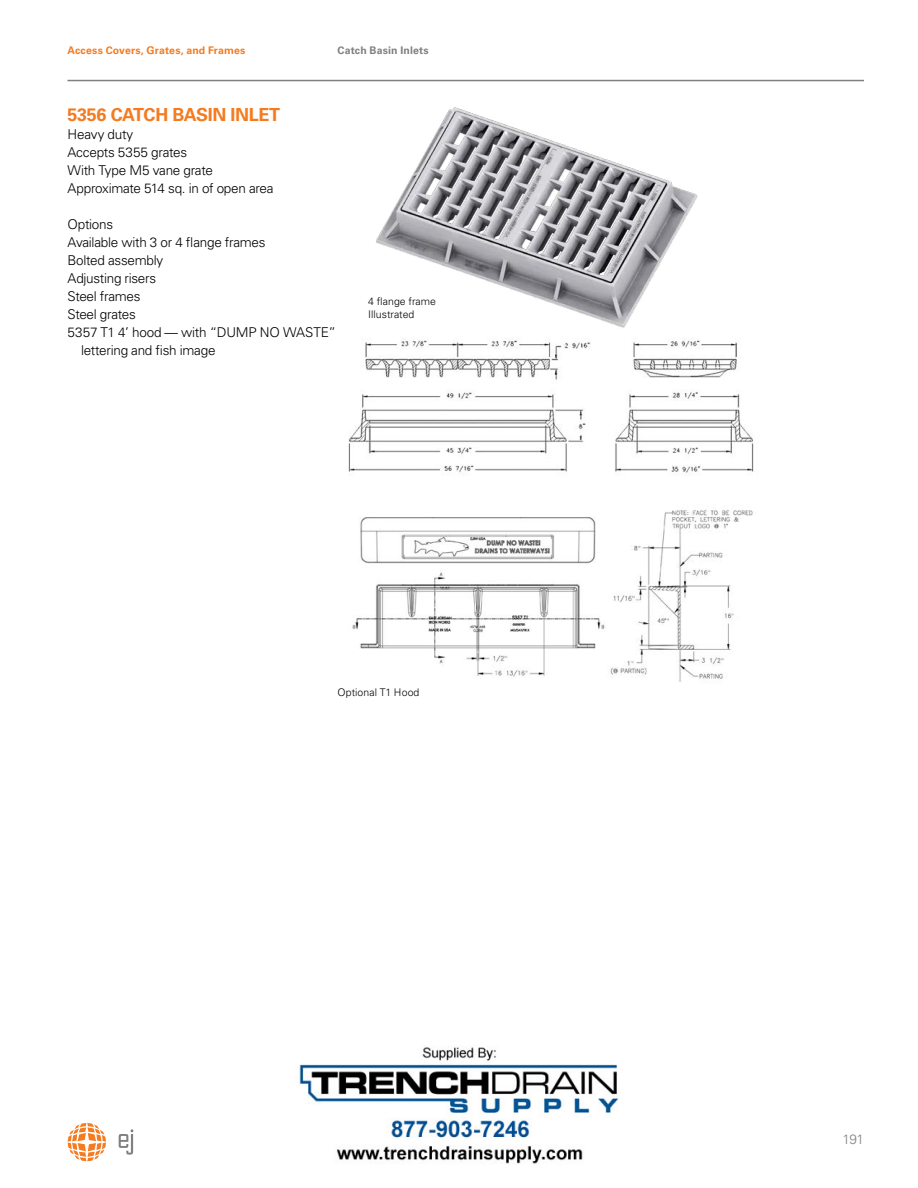
<style>
.page{position:relative;width:918px;height:1188px;background:#fff}
.page>*{position:absolute;margin:0;border:0;box-sizing:border-box;transform-origin:0 0}
.t1{font:700 18px "Univers LT Pro 65";letter-spacing:-.02em;color:#f47b20}
.t2{font:300 13.5px/18px "Univers LT Pro 45";letter-spacing:-.02em;color:#000}
.t3{font:300 13.5px "Univers LT Pro 45";color:#807f83}
.t4{font:300 10.5px/13.5px "Univers LT Pro 45";letter-spacing:.005em;color:#000}
.t5{font:700 10.5px "Univers LT Pro 65";letter-spacing:.015em;color:#f47b20}
.t6{font:700 10.5px "Univers LT Pro 65";letter-spacing:.015em;color:#807f83}
</style>
<div class="page">
<hr style="left:68px;top:80px;width:796px;height:1px;background:#807f83">
<img style="left:348px;top:338px;width:406px;height:135px">
<img style="left:352px;top:510px;width:401px;height:172px">
<img style="left:376px;top:107px;width:322px;height:221px">
<svg style="left:119px;top:1129px;width:14px;height:26px"></svg>
<svg style="left:68px;top:1123px;width:38px;height:38px"></svg>
<img style="left:299px;top:1047px;width:319px;height:117px">
<p class="t5" style="left:68px;top:44px;width:179px">Access Covers, Grates, and Frames</p>
<p class="t6" style="left:338px;top:44px;width:93px">Catch Basin Inlets</p>
<h1 class="t1" style="left:68px;top:104px;width:214px">5356 CATCH BASIN INLET</h1>
<p class="t2" style="left:68px;top:125px;width:208px">Heavy duty<br>Accepts 5355 grates<br>With Type M5 vane grate<br>Approximate 514 sq. in of open area</p>
<p class="t2" style="left:68px;top:215px;width:47px">Options</p>
<p class="t2" style="left:68px;top:233px;width:200px">Available with 3 or 4 flange frames</p>
<p class="t2" style="left:68px;top:251px;width:97px">Bolted assembly</p>
<p class="t2" style="left:68px;top:269px;width:90px">Adjusting risers</p>
<p class="t2" style="left:68px;top:287px;width:75px">Steel frames</p>
<p class="t2" style="left:68px;top:305px;width:70px">Steel grates</p>
<p class="t2" style="left:68px;top:323px;width:270px">5357 T1 4’ hood — with “DUMP NO WASTE”</p>
<p class="t2" style="left:81px;top:341px;width:136px">lettering and fish image</p>
<p class="t4" style="left:368px;top:294px;width:69px">4 flange frame<br>Illustrated</p>
<p class="t4" style="left:338px;top:685px;width:83px">Optional T1 Hood</p>
<p class="t3" style="left:843px;top:1131px;width:23px">191</p>
</div>
